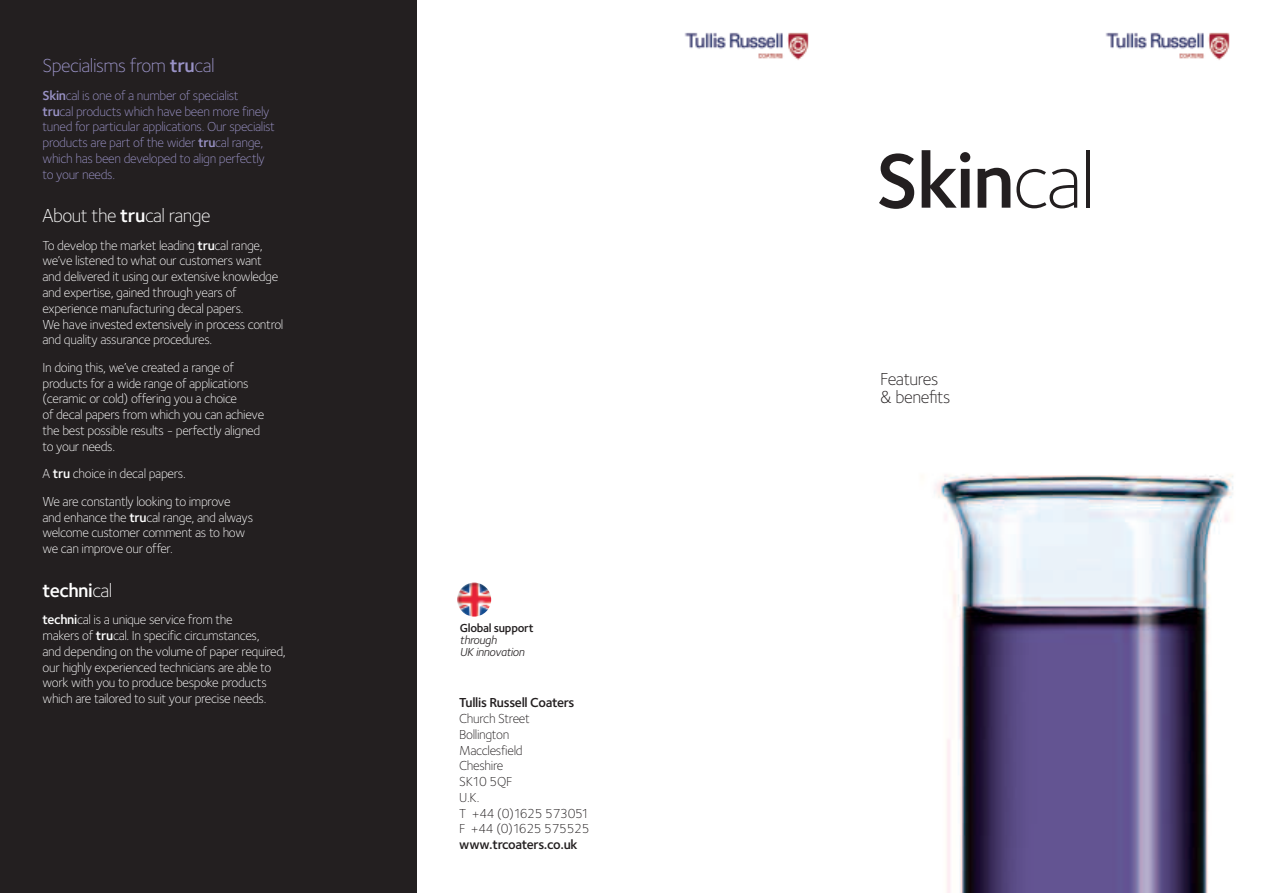
<style>
.page{position:relative;width:1263px;height:893px;background:#fff}
.page>*{position:absolute;margin:0;border:0;box-sizing:border-box;transform-origin:0 0}
.t1{font:600 79.5px "Foundry Sterling";color:#231f20}
.t2{font:300 19.5px "Foundry Sterling";letter-spacing:-.025em;color:#9a93c7}
.t3{font:300 19.5px "Foundry Sterling";letter-spacing:-.025em;color:#fff}
.t4{font:600 19.5px "Foundry Sterling";letter-spacing:-.025em;color:#fff}
.t5{font:300 18px/17.2px "Foundry Sterling";letter-spacing:-.025em;color:#231f20}
.t6{font:300 13.5px/15.8px "Foundry Sterling";letter-spacing:-.025em;color:#fff}
.t7{font:300 13.5px/15.8px "Foundry Sterling";letter-spacing:-.025em;color:#9a93c7}
.t8{font:300 13.5px/15.8px "Foundry Sterling";letter-spacing:-.025em;color:#231f20}
.t9{font:600 13.5px "Foundry Sterling";letter-spacing:-.025em;color:#231f20}
.t10{font:italic 12px/12px "Foundry Sterling";letter-spacing:-.025em;color:#231f20}
.t11{font:600 12px "Foundry Sterling";letter-spacing:-.025em;color:#231f20}
.s1{font-weight:600}
.s2{font-weight:300}
</style>
<div class="page">
<img style="left:1105px;top:32px;width:125px;height:28px">
<div style="left:0;top:0;width:417px;height:893px;background:#231f20"></div>
<img style="left:457px;top:583px;width:34px;height:34px;border-radius:50%">
<img style="left:684px;top:32px;width:125px;height:28px">
<img style="left:934px;top:474px;width:299px;height:419px">
<h2 class="t2" style="left:43px;top:58px;width:174px">Specialisms from <span class="s1">tru</span>cal</h2>
<p class="t7" style="left:43px;top:89px;width:234px"><span class="s1">Skin</span>cal is one of a number of specialist<br><span class="s1">tru</span>cal products which have been more finely tuned for particular applications. Our specialist products are part of the wider <span class="s1">tru</span>cal range, which has been developed to align perfectly to your needs.</p>
<h2 class="t3" style="left:43px;top:208px;width:170px">About the <span class="s1">tru</span>cal range</h2>
<p class="t6" style="left:43px;top:238px;width:242px">To develop the market leading <span class="s1">tru</span>cal range, we’ve listened to what our customers want and delivered it using our extensive knowledge and expertise, gained through years of experience manufacturing decal papers.<br>We have invested extensively in process control and quality assurance procedures.</p>
<p class="t6" style="left:43px;top:361px;width:223px">In doing this, we’ve created a range of products for a wide range of applications (ceramic or cold) offering you a choice<br>of decal papers from which you can achieve the best possible results - perfectly aligned to your needs.</p>
<p class="t6" style="left:43px;top:461px;width:190px;line-height:27.6px">A <span class="s1">tru</span> choice in decal papers.<br>We are constantly looking to improve</p>
<p class="t6" style="left:43px;top:510px;width:212px">and enhance the <span class="s1">tru</span>cal range, and always welcome customer comment as to how we can improve our offer.</p>
<h2 class="t4" style="left:43px;top:582px;width:71px">techni<span class="s2">cal</span></h2>
<p class="t6" style="left:43px;top:613px;width:245px"><span class="s1">techni</span>cal is a unique service from the<br>makers of <span class="s1">tru</span>cal. In specific circumstances,<br>and depending on the volume of paper required, our highly experienced technicians are able to work with you to produce bespoke products which are tailored to suit your precise needs.</p>
<p class="t11" style="left:460px;top:623px;width:75px">Global support</p>
<p class="t10" style="left:460px;top:634px;width:66px">through<br>UK innovation</p>
<p class="t9" style="left:459px;top:698px;width:117px">Tullis Russell Coaters</p>
<p class="t8" style="left:459px;top:712px;width:132px">Church Street<br>Bollington<br>Macclesfield<br>Cheshire<br>SK10 5QF<br>U.K.<br>T +44 (0)1625 573051<br>F +44 (0)1625 575525</p>
<p class="t9" style="left:459px;top:839px;width:120px">www.trcoaters.co.uk</p>
<h1 class="t1" style="left:876px;top:150px;width:221px">Skin<span class="s2">cal</span></h1>
<h3 class="t5" style="left:880px;top:372px;width:72px">Features &amp; benefits</h3>
</div>
